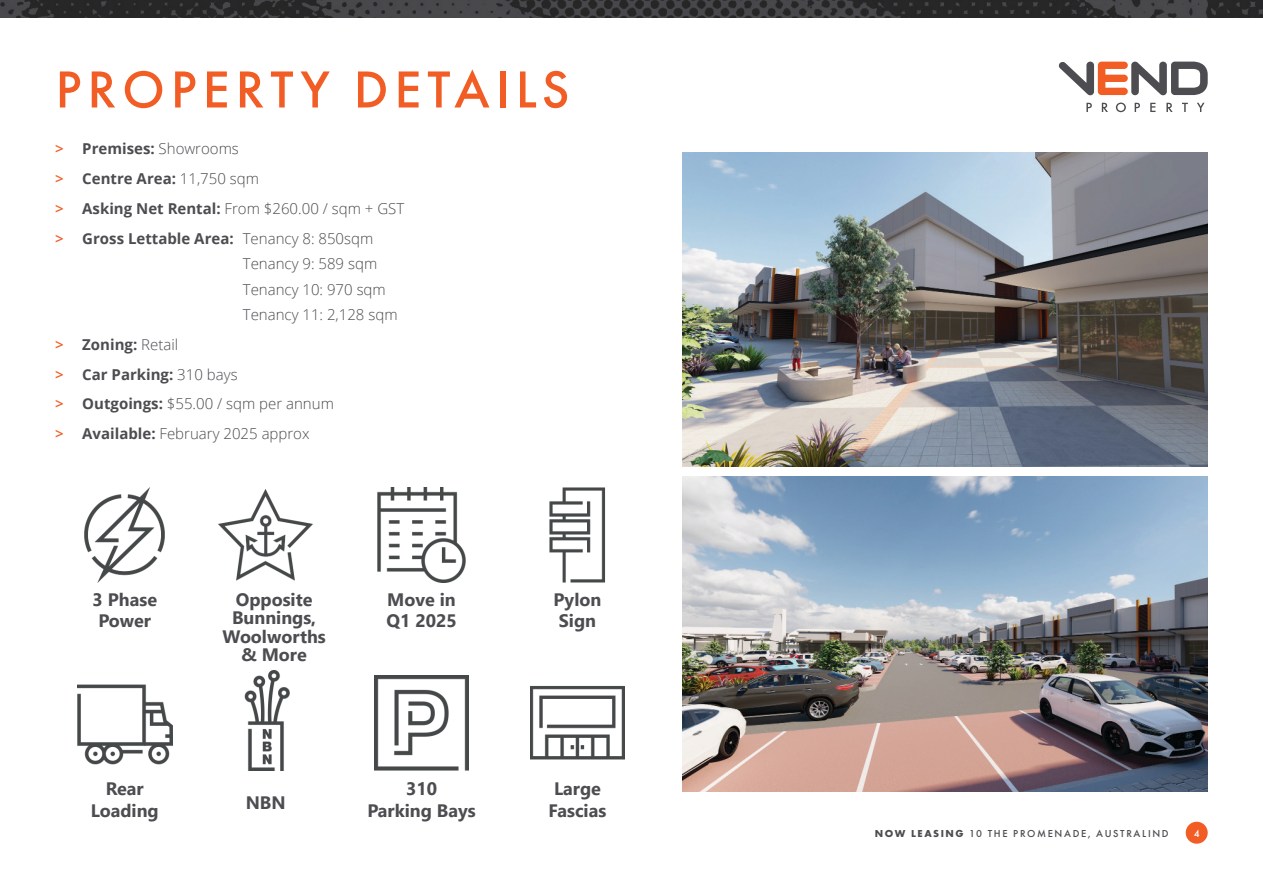
<style>
.page{position:relative;width:1263px;height:893px;background:#fff}
.page>*{position:absolute;margin:0;border:0;box-sizing:border-box;transform-origin:0 0}
.Heading_1{font:500 54px "Futura PT";letter-spacing:.11em;color:#f15d24}
.Bodycopy{font:700 18px/21.6px "Segoe UI";color:#4c4c51;text-align:center}
.t1{font:300 15px/25.5px "Open Sans";color:#4c4c51}
.t2{font:700 15px "Open Sans";color:#4c4c51}
.t3{font:500 10.5px "Futura PT";letter-spacing:.16em;color:#4c4c51}
.t4{font:500 10.5px "Futura PT";color:#fff}
.s1{font-weight:600;color:#f15d24}
.s2{font-weight:300}
.s3{font-weight:700}
</style>
<div class="page">
<svg style="left:1086px;top:103px;width:6px;height:9px"></svg>
<svg style="left:1102px;top:103px;width:6px;height:9px"></svg>
<svg style="left:1116px;top:103px;width:10px;height:9px"></svg>
<svg style="left:1135px;top:103px;width:5px;height:9px"></svg>
<svg style="left:1150px;top:103px;width:5px;height:9px"></svg>
<svg style="left:1166px;top:103px;width:7px;height:9px"></svg>
<svg style="left:1182px;top:103px;width:6px;height:9px"></svg>
<svg style="left:1197px;top:103px;width:7px;height:9px"></svg>
<svg style="left:1058px;top:61px;width:150px;height:34px"></svg>
<img style="left:84px;top:488px;width:81px;height:94px">
<img style="left:218px;top:489px;width:95px;height:92px">
<img style="left:377px;top:488px;width:89px;height:94px">
<img style="left:78px;top:684px;width:94px;height:81px">
<img style="left:244px;top:671px;width:46px;height:99px">
<img style="left:374px;top:676px;width:95px;height:94px">
<img style="left:530px;top:685px;width:95px;height:75px">
<img style="left:549px;top:488px;width:56px;height:94px">
<img style="left:682px;top:152px;width:526px;height:315px">
<img style="left:682px;top:477px;width:526px;height:314px">
<div style="left:1186px;top:822px;width:22px;height:22px;background:#f15d24;border-radius:50%"></div>
<img style="left:0;top:0;width:1263px;height:17px">
<p class="Heading_1" style="left:56px;top:57px;width:516px">PROPERTY DETAILS</p>
<p class="t2" style="left:55px;top:138px;width:185px"><span class="s1">&gt;</span> Premises: <span class="s2">Showrooms</span></p>
<p class="t2" style="left:55px;top:168px;width:205px"><span class="s1">&gt;</span> Centre Area: <span class="s2">11,750 sqm</span></p>
<p class="t1" style="left:55px;top:195px;width:350px"><span class="s1">&gt;</span> <span class="s3">Asking Net Rental:</span> From $260.00 / sqm + GST</p>
<p class="t1" style="left:243px;top:225px;width:156px;text-indent:-188px"><span class="s1">&gt;</span> <span class="s3">Gross Lettable Area:</span> Tenancy 8: 850sqm<br>Tenancy 9: 589 sqm<br>Tenancy 10: 970 sqm<br>Tenancy 11: 2,128 sqm</p>
<p class="t2" style="left:55px;top:334px;width:124px"><span class="s1">&gt;</span> Zoning: <span class="s2">Retail</span></p>
<p class="t2" style="left:55px;top:364px;width:184px"><span class="s1">&gt;</span> Car Parking: <span class="s2">310 bays</span></p>
<p class="t1" style="left:55px;top:391px;width:280px"><span class="s1">&gt;</span> <span class="s3">Outgoings:</span> $55.00 / sqm per annum</p>
<p class="t1" style="left:55px;top:421px;width:256px"><span class="s1">&gt;</span> <span class="s3">Available:</span> February 2025 approx</p>
<p class="Bodycopy" style="left:93px;top:587px;width:66px">3 Phase<br>Power</p>
<p class="Bodycopy" style="left:91px;top:777px;width:70px">Rear<br>Loading</p>
<p class="Bodycopy" style="left:222px;top:588px;width:105px;line-height:18.6px">Opposite<br>Bunnings,<br>Woolworths &amp; More</p>
<p class="Bodycopy" style="left:386px;top:587px;width:72px;text-align:left">Move in<br>Q1 2025</p>
<p class="Bodycopy" style="left:246px;top:791px;width:41px">NBN</p>
<p class="Bodycopy" style="left:367px;top:777px;width:110px">310<br>Parking Bays</p>
<p class="Bodycopy" style="left:554px;top:587px;width:49px;text-align:left">Pylon<br>Sign</p>
<p class="Bodycopy" style="left:549px;top:777px;width:59px">Large<br>Fascias</p>
<p class="t3" style="left:875px;top:827px;width:295px"><span class="s3">NOW LEASING</span> 10 THE PROMENADE, AUSTRALIND</p>
<p class="t4" style="left:1194px;top:827px;width:7px">4</p>
</div>
